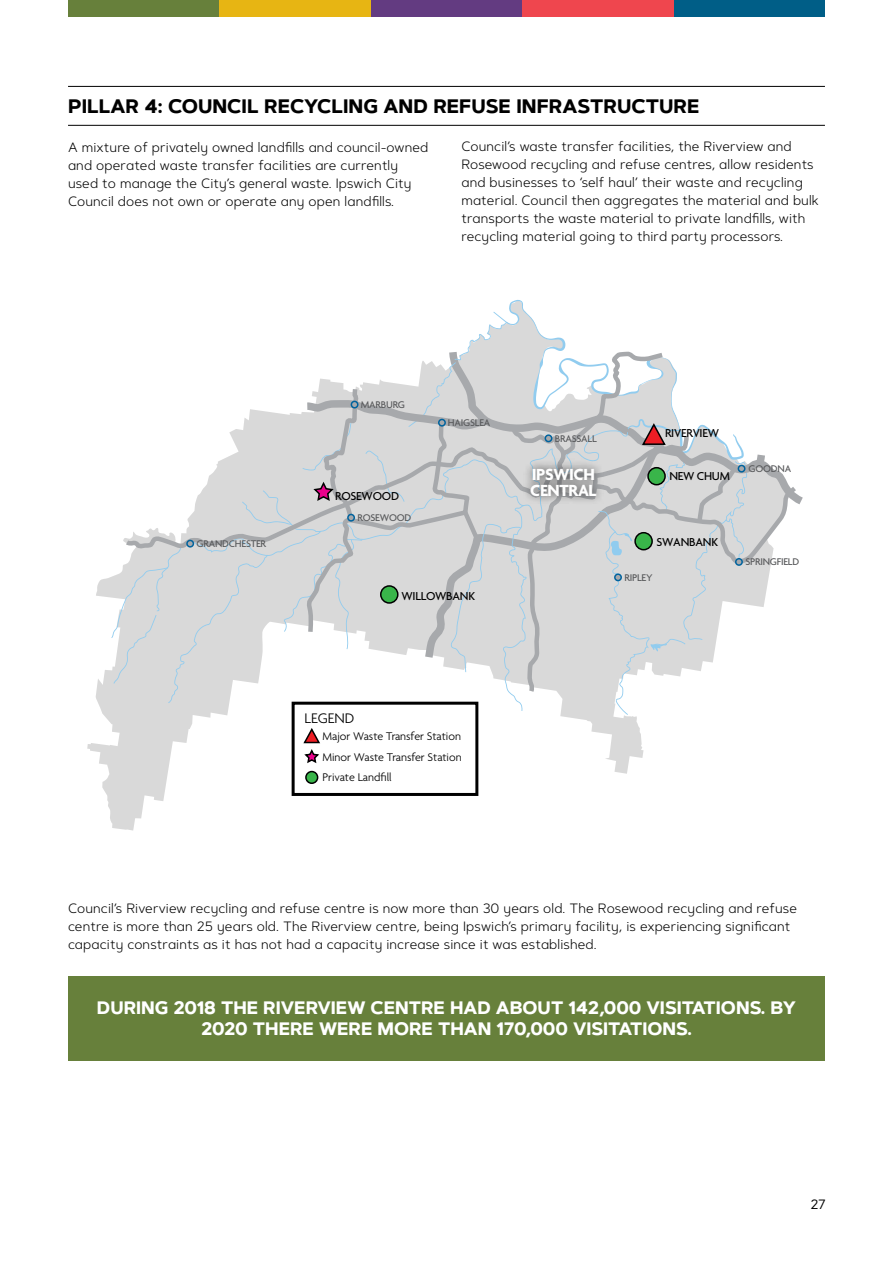
<style>
.page{position:relative;width:893px;height:1263px;background:#fff}
.page>*{position:absolute;margin:0;border:0;box-sizing:border-box;transform-origin:0 0}
.t1{font:700 19.5px "Artegra Sans Alt";color:#000}
.t2{font:700 18px/21px "Artegra Sans Alt";color:#fff;text-align:center}
.t3{font:700 17.4px/15.8px "Agenda";letter-spacing:-.02em;color:#fff}
.t4{font:300 15px "Agenda";color:#000}
.t5{font:300 13.5px/18px "Artegra Sans Alt";letter-spacing:.01em;color:#000}
.t6{font:13.5px "Artegra Sans Alt";color:#000}
.t7{font:500 12.45px "Agenda";letter-spacing:-.02em;color:#000}
.t8{font:300 12px/20.4px "Agenda";color:#000;text-align:justify}
.t9{font:500 10.5px "Agenda";letter-spacing:-.02em;color:#58595b}
</style>
<div class="page">
<hr style="left:68px;top:86px;width:757px;height:1px;background:#000">
<hr style="left:68px;top:125px;width:757px;height:1px;background:#000">
<div style="left:68px;top:976px;width:757px;height:84px;background:#67803b"></div>
<svg style="left:87px;top:577px;width:557px;height:253px"></svg>
<div style="left:292px;top:702px;width:186px;height:94px;border:3px solid #000"></div>
<div style="left:306px;top:771px;width:12px;height:12px;background:#39b54a;border-radius:50%"></div>
<div style="left:305px;top:771px;width:13px;height:13px;border:2px solid #000;border-radius:50%"></div>
<svg style="left:302px;top:726px;width:19px;height:39px"></svg>
<svg style="left:111px;top:300px;width:692px;height:415px"></svg>
<div style="left:674px;top:0;width:151px;height:17px;background:#005e87"></div>
<div style="left:68px;top:0;width:151px;height:17px;background:#67803b"></div>
<div style="left:371px;top:0;width:151px;height:17px;background:#633b81"></div>
<div style="left:219px;top:0;width:152px;height:17px;background:#e7b513"></div>
<div style="left:522px;top:0;width:152px;height:17px;background:#ef464e"></div>
<h1 class="t1" style="left:68px;top:92px;width:633px">PILLAR 4: COUNCIL RECYCLING AND REFUSE INFRASTRUCTURE</h1>
<p class="t5" style="left:68px;top:138px;width:362px">A mixture of privately owned landfills and council-owned and operated waste transfer facilities are currently used to manage the City’s general waste. Ipswich City Council does not own or operate any open landfills.</p>
<p class="t5" style="left:461px;top:138px;width:359px">Council’s waste transfer facilities, the Riverview and Rosewood recycling and refuse centres, allow residents and businesses to ‘self haul’ their waste and recycling material. Council then aggregates the material and bulk transports the waste material to private landfills, with recycling material going to third party processors.</p>
<p class="t9" style="left:361px;top:399px;width:46px">MARBURG</p>
<p class="t7" style="left:335px;top:489px;width:65px">ROSEWOOD</p>
<p class="t9" style="left:357px;top:512px;width:55px">ROSEWOOD</p>
<p class="t9" style="left:448px;top:417px;width:44px">HAIGSLEA</p>
<p class="t9" style="left:555px;top:432px;width:43px">BRASSALL</p>
<p class="t3" style="left:530px;top:468px;width:68px">IPSWICH<br>CENTRAL</p>
<p class="t7" style="left:665px;top:426px;width:55px">RIVERVIEW</p>
<p class="t7" style="left:669px;top:470px;width:62px">NEW CHUM</p>
<p class="t9" style="left:197px;top:538px;width:71px">GRANDCHESTER</p>
<p class="t7" style="left:657px;top:536px;width:63px">SWANBANK</p>
<p class="t7" style="left:402px;top:589px;width:75px">WILLOWBANK</p>
<p class="t9" style="left:624px;top:572px;width:30px">RIPLEY</p>
<p class="t9" style="left:749px;top:463px;width:44px">GOODNA</p>
<p class="t9" style="left:745px;top:556px;width:55px">SPRINGFIELD</p>
<p class="t4" style="left:304px;top:710px;width:51px">LEGEND</p>
<p class="t8" style="left:322px;top:727px;width:141px">Major Waste Transfer Station Minor Waste Transfer Station Private Landfill</p>
<p class="t5" style="left:68px;top:899px;width:730px">Council’s Riverview recycling and refuse centre is now more than 30 years old. The Rosewood recycling and refuse centre is more than 25 years old. The Riverview centre, being Ipswich’s primary facility, is experiencing significant capacity constraints as it has not had a capacity increase since it was established.</p>
<h2 class="t2" style="left:97px;top:998px;width:701px">DURING 2018 THE RIVERVIEW CENTRE HAD ABOUT 142,000 VISITATIONS. BY<br>2020 THERE WERE MORE THAN 170,000 VISITATIONS.</h2>
<p class="t6" style="left:810px;top:1195px;width:17px">27</p>
</div>
